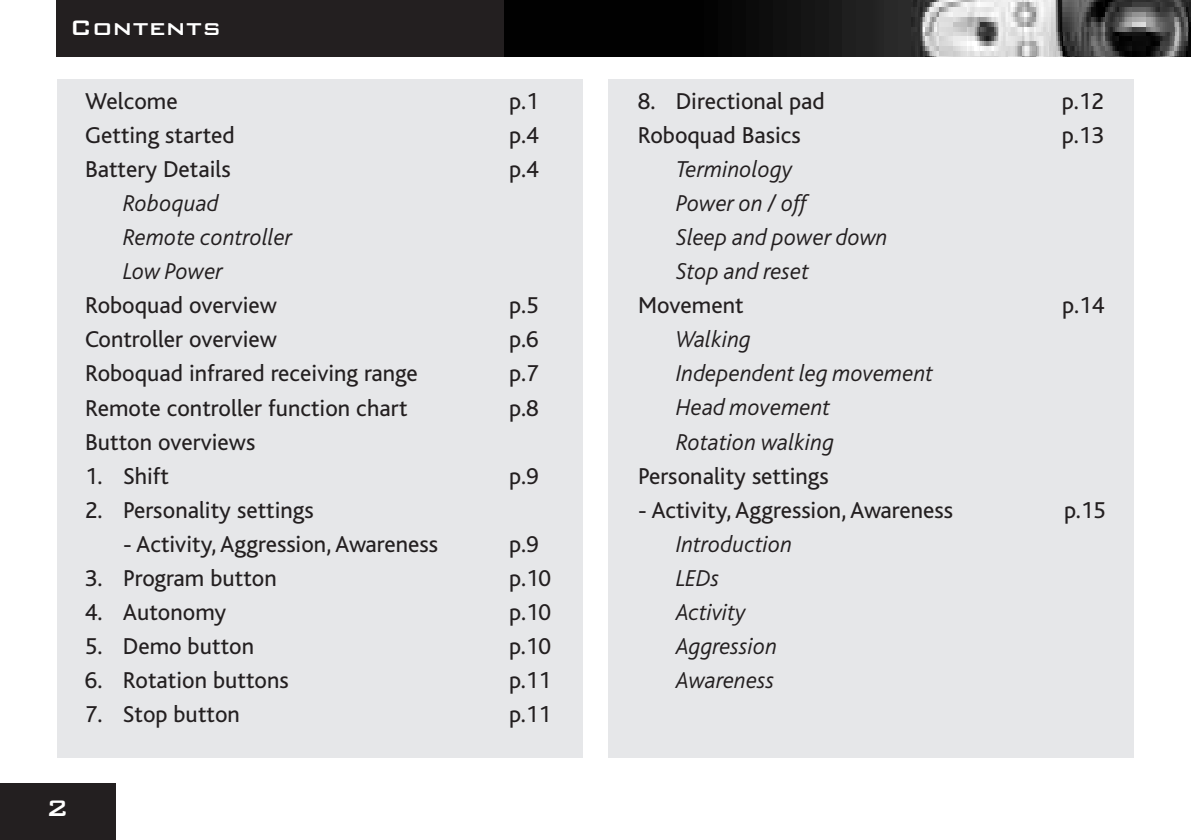
<style>
.page{position:relative;width:1191px;height:840px;background:#fff}
.page>*{position:absolute;margin:0;border:0;box-sizing:border-box;transform-origin:0 0}
.t1{font:500 28px "Bank Gothic BT";color:#fff}
.t2{font:24px "Bliss";color:#231f20}
.t3{font:italic 300 24px/34px "Bliss";color:#231f20}
</style>
<div class="page">
<div style="left:58px;top:79px;width:525px;height:678px;background:#e6e7e9"></div>
<div style="left:608px;top:79px;width:525px;height:678px;background:#e6e7e9"></div>
<div style="left:0;top:782px;width:115px;height:57px;background:#231f20"></div>
<div style="left:57px;top:0;width:1134px;height:57px;background:#231f20"></div>
<img style="left:505px;top:0;width:685px;height:57px">
<p class="t1" style="left:70px;top:13px;width:152px">Contents</p>
<p class="t2" style="left:85px;top:89px;width:94px">Welcome</p>
<p class="t2" style="left:509px;top:89px;width:31px">p.1</p>
<p class="t2" style="left:85px;top:123px;width:151px">Getting started</p>
<p class="t2" style="left:509px;top:123px;width:31px">p.4</p>
<p class="t2" style="left:85px;top:157px;width:147px">Battery Details</p>
<p class="t2" style="left:509px;top:157px;width:31px">p.4</p>
<p class="t3" style="left:123px;top:187px;width:171px">Roboquad<br>Remote controller<br>Low Power</p>
<p class="t2" style="left:85px;top:293px;width:193px">Roboquad overview</p>
<p class="t2" style="left:509px;top:293px;width:31px">p.5</p>
<p class="t2" style="left:85px;top:327px;width:193px">Controller overview</p>
<p class="t2" style="left:509px;top:327px;width:31px">p.6</p>
<p class="t2" style="left:85px;top:361px;width:334px">Roboquad infrared receiving range</p>
<p class="t2" style="left:509px;top:361px;width:31px">p.7</p>
<p class="t2" style="left:85px;top:395px;width:324px">Remote controller function chart</p>
<p class="t2" style="left:509px;top:395px;width:31px">p.8</p>
<p class="t2" style="left:85px;top:429px;width:172px">Button overviews</p>
<p class="t2" style="left:85px;top:463px;width:85px">1. Shift</p>
<p class="t2" style="left:509px;top:463px;width:31px">p.9</p>
<p class="t2" style="left:85px;top:497px;width:230px">2. Personality settings</p>
<p class="t2" style="left:123px;top:531px;width:317px">- Activity, Aggression, Awareness</p>
<p class="t2" style="left:509px;top:531px;width:31px">p.9</p>
<p class="t2" style="left:85px;top:565px;width:193px">3. Program button</p>
<p class="t2" style="left:509px;top:565px;width:44px">p.10</p>
<p class="t2" style="left:85px;top:599px;width:143px">4. Autonomy</p>
<p class="t2" style="left:509px;top:599px;width:44px">p.10</p>
<p class="t2" style="left:85px;top:633px;width:171px">5. Demo button</p>
<p class="t2" style="left:509px;top:633px;width:44px">p.10</p>
<p class="t2" style="left:85px;top:667px;width:205px">6. Rotation buttons</p>
<p class="t2" style="left:509px;top:667px;width:44px">p.11</p>
<p class="t2" style="left:85px;top:701px;width:157px">7. Stop button</p>
<p class="t2" style="left:509px;top:701px;width:44px">p.11</p>
<p class="t2" style="left:638px;top:89px;width:188px">8. Directional pad</p>
<p class="t2" style="left:1062px;top:89px;width:44px">p.12</p>
<p class="t2" style="left:638px;top:123px;width:164px">Roboquad Basics</p>
<p class="t2" style="left:1062px;top:123px;width:44px">p.13</p>
<p class="t3" style="left:676px;top:153px;width:213px">Terminology<br>Power on / off<br>Sleep and power down<br>Stop and reset</p>
<p class="t2" style="left:638px;top:293px;width:107px">Movement</p>
<p class="t2" style="left:1062px;top:293px;width:44px">p.14</p>
<p class="t3" style="left:676px;top:323px;width:259px">Walking<br>Independent leg movement<br>Head movement<br>Rotation walking</p>
<p class="t2" style="left:638px;top:463px;width:192px">Personality settings</p>
<p class="t2" style="left:638px;top:497px;width:317px">- Activity, Aggression, Awareness</p>
<p class="t2" style="left:1064px;top:497px;width:43px">p.15</p>
<p class="t3" style="left:676px;top:527px;width:118px">Introduction<br>LEDs<br>Activity<br>Aggression<br>Awareness</p>
</div>
